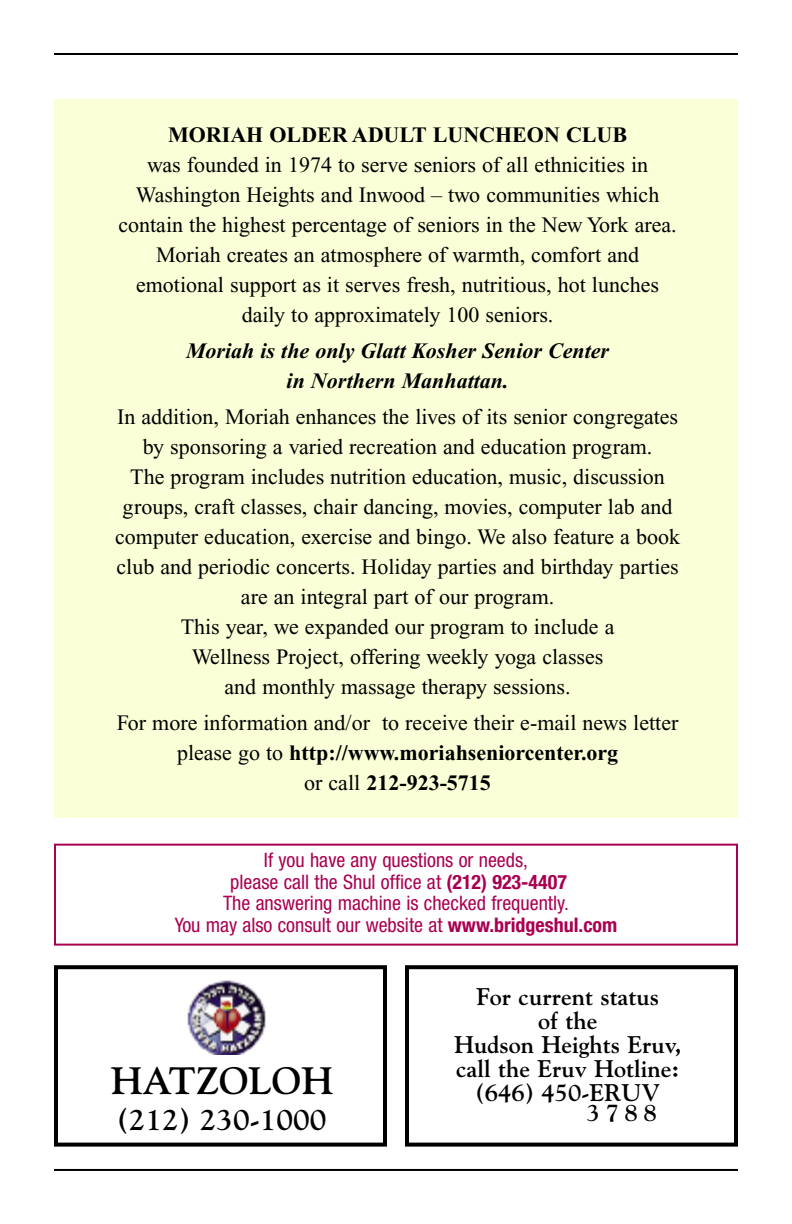
<style>
.page{position:relative;width:792px;height:1224px;background:#fff}
.page>*{position:absolute;margin:0;border:0;box-sizing:border-box;transform-origin:0 0}
.t1{font:700 38px "Goudy";color:#000}
.t2{font:700 30px "Goudy";color:#000}
.t3{font:700 24px/24px "Goudy";color:#000;text-align:center}
.t4{font:22px/30px "Times New Roman";color:#000;text-align:center}
.t5{font:italic 700 22px/30px "Times New Roman";color:#000;text-align:center}
.t6{font:700 22px "Times New Roman";color:#000}
.t7{font:condensed 20px/21.4px "Helvetica Neue";color:#a90051;text-align:center}
.s1{font-weight:700}
</style>
<div class="page">
<hr style="left:54px;top:1169px;width:684px;height:2px;background:#000">
<hr style="left:54px;top:53px;width:684px;height:2px;background:#000">
<div style="left:54px;top:965px;width:333px;height:182px;border:4px solid #000"></div>
<div style="left:405px;top:965px;width:333px;height:182px;border:4px solid #000"></div>
<img style="left:187px;top:980px;width:79px;height:74px">
<div style="left:54px;top:99px;width:684px;height:719px;background:#fbffd7"></div>
<div style="left:54px;top:844px;width:684px;height:102px;border:2px solid #a90051"></div>
<p class="t6" style="left:168px;top:128px;width:461px">MORIAH OLDER ADULT LUNCHEON CLUB</p>
<p class="t4" style="left:118px;top:152px;width:560px">was founded in 1974 to serve seniors of all ethnicities in Washington Heights and Inwood – two communities which contain the highest percentage of seniors in the New York area.<br>Moriah creates an atmosphere of warmth, comfort and emotional support as it serves fresh, nutritious, hot lunches daily to approximately 100 seniors.</p>
<p class="t5" style="left:186px;top:338px;width:425px">Moriah is the only Glatt Kosher Senior Center in Northern Manhattan.</p>
<p class="t4" style="left:115px;top:404px;width:566px">In addition, Moriah enhances the lives of its senior congregates by sponsoring a varied recreation and education program.<br>The program includes nutrition education, music, discussion groups, craft classes, chair dancing, movies, computer lab and computer education, exercise and bingo. We also feature a book club and periodic concerts. Holiday parties and birthday parties are an integral part of our program.<br>This year, we expanded our program to include a<br>Wellness Project, offering weekly yoga classes<br>and monthly massage therapy sessions.</p>
<p class="t4" style="left:117px;top:710px;width:563px">For more information and/or to receive their e-mail news letter please go to <span class="s1">http://www.moriahseniorcenter.org<br></span>or call <span class="s1">212-923-5715</span></p>
<p class="t7" style="left:175px;top:851px;width:444px">If you have any questions or needs,<br>please call the Shul office at <span class="s1">(212) 923-4407<br></span>The answering machine is checked frequently.<br>You may also consult our website at <span class="s1">www.bridgeshul.com</span></p>
<h1 class="t1" style="left:111px;top:1059px;width:224px">HATZOLOH</h1>
<h2 class="t2" style="left:117px;top:1102px;width:211px">(212) 230-1000</h2>
<p class="t3" style="left:454px;top:985px;width:229px">For current status<br>of the<br>Hudson Heights Eruv, call the Eruv Hotline: (646) 450-ERUV</p>
<p class="t3" style="left:587px;top:1101px;width:71px">3788</p>
</div>
